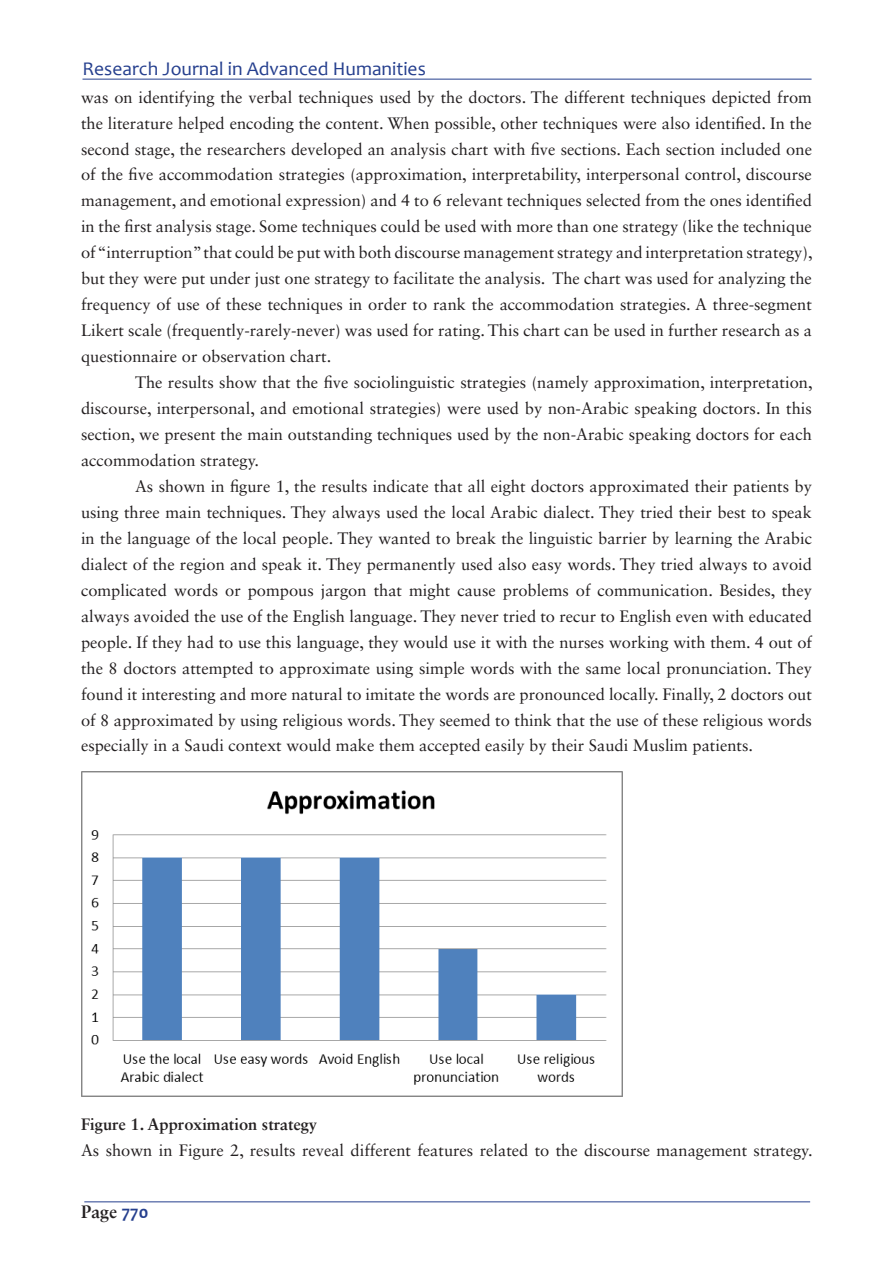
<style>
.page{position:relative;width:893px;height:1263px;background:#fff}
.page>*{position:absolute;margin:0;border:0;box-sizing:border-box;transform-origin:0 0}
.t1{font:19.5px "Candara";color:#253f8e}
.t2{font:700 18px "Sabon";color:#231f20}
.HTML_Preformatted{font:16.5px/26px "Sabon LT Std";color:#231f20;text-align:justify}
.t3{font:700 16.5px "Sabon LT Std";color:#231f20}
.s1{font-family:"Candara";color:#253f8e}
</style>
<div class="page">
<hr style="left:84px;top:1201px;width:726px;height:1px;background:#253f8e">
<hr style="left:82px;top:79px;width:730px;height:1px;background:#253f8e">
<img style="left:81px;top:771px;width:541px;height:325px">
<p class="t1" style="left:82px;top:56px;width:345px">Research Journal in Advanced Humanities</p>
<p class="HTML_Preformatted" style="left:81px;top:84px;width:733px">was on identifying the verbal techniques used by the doctors. The different techniques depicted from the literature helped encoding the content. When possible, other techniques were also identified. In the second stage, the researchers developed an analysis chart with five sections. Each section included one of the five accommodation strategies (approximation, interpretability, interpersonal control, discourse management, and emotional expression) and 4 to 6 relevant techniques selected from the ones identified in the first analysis stage. Some techniques could be used with more than one strategy (like the technique of “interruption” that could be put with both discourse management strategy and interpretation strategy), but they were put under just one strategy to facilitate the analysis. The chart was used for analyzing the frequency of use of these techniques in order to rank the accommodation strategies. A three-segment Likert scale (frequently-rarely-never) was used for rating. This chart can be used in further research as a questionnaire or observation chart.</p>
<p class="HTML_Preformatted" style="left:81px;top:369px;width:733px;text-indent:54px">The results show that the five sociolinguistic strategies (namely approximation, interpretation, discourse, interpersonal, and emotional strategies) were used by non-Arabic speaking doctors. In this section, we present the main outstanding techniques used by the non-Arabic speaking doctors for each accommodation strategy.</p>
<p class="HTML_Preformatted" style="left:81px;top:473px;width:733px;text-indent:54px">As shown in figure 1, the results indicate that all eight doctors approximated their patients by using three main techniques. They always used the local Arabic dialect. They tried their best to speak in the language of the local people. They wanted to break the linguistic barrier by learning the Arabic dialect of the region and speak it. They permanently used also easy words. They tried always to avoid complicated words or pompous jargon that might cause problems of communication. Besides, they always avoided the use of the English language. They never tried to recur to English even with educated people. If they had to use this language, they would use it with the nurses working with them. 4 out of the 8 doctors attempted to approximate using simple words with the same local pronunciation. They found it interesting and more natural to imitate the words are pronounced locally. Finally, 2 doctors out of 8 approximated by using religious words. They seemed to think that the use of these religious words especially in a Saudi context would make them accepted easily by their Saudi Muslim patients.</p>
<p class="t3" style="left:81px;top:1114px;width:238px">Figure 1. Approximation strategy</p>
<p class="HTML_Preformatted" style="left:81px;top:1137px;width:733px">As shown in Figure 2, results reveal different features related to the discourse management strategy.</p>
<p class="t2" style="left:81px;top:1201px;width:69px">Page <span class="s1">770</span></p>
</div>
